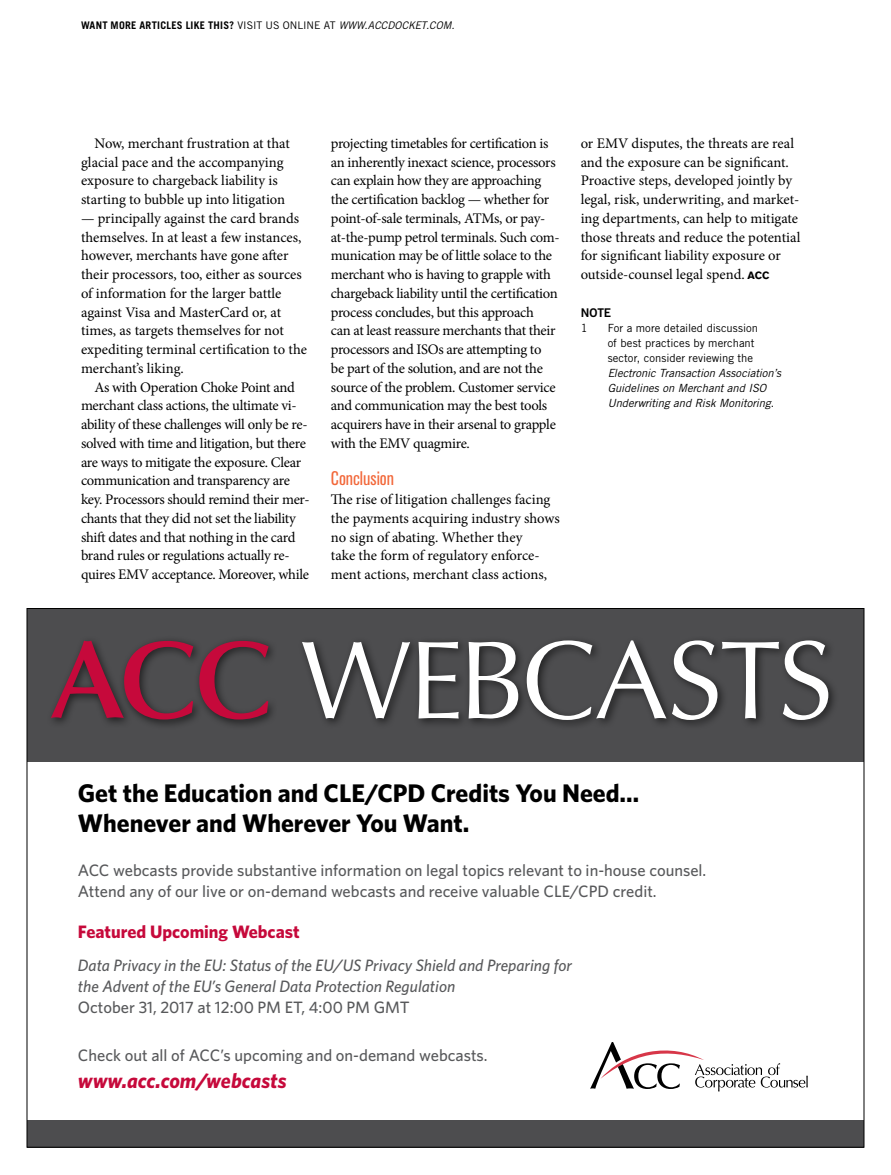
<style>
.page{position:relative;width:891px;height:1175px;background:#fff}
.page>*{position:absolute;margin:0;border:0;box-sizing:border-box;transform-origin:0 0}
.t1{font:111px "Optima";letter-spacing:-.03em;color:#fff}
.t2{font:700 25.5px/30px "Whitney";color:#000}
.t3{font:italic 700 21px "Whitney";color:#c6093b}
.t4{font:condensed 19.5px "Akzidenz Grotesk BE";color:#f26739}
.t5{font:700 18px "Whitney";color:#c6093b}
.t6{font:500 16.5px/21px "Whitney";color:#58595b}
.t7{font:italic 500 16.5px/21px "Whitney";color:#58595b}
.t8{font:14.7px/18.8px "Minion Pro";letter-spacing:-.015em;color:#000}
.t9{font:12px "Trade Gothic Bold Two";color:#000}
.t10{font:italic 11.25px/15px "Trade Gothic";letter-spacing:-.005em;color:#000}
.t11{font:11.25px/15px "Trade Gothic";letter-spacing:.005em;color:#000}
.t12{font:700 10.5px "Trade Gothic";letter-spacing:.025em;color:#000}
.s1{font-weight:400}
.s2{font-weight:400;font-style:italic}
.s3{font-family:"Akzidenz Grotesk BE";font-weight:700;font-size:10.5px}
.s4{font-style:normal}
.s5{font-weight:600;color:#c6093b}
</style>
<div class="page">
<div style="left:27px;top:608px;width:837px;height:154px;background:#4d4d4f"></div>
<div style="left:27px;top:1120px;width:837px;height:27px;background:#4d4d4f"></div>
<div style="left:47px;top:635px;width:793px;height:95px;background:#000;opacity:.6"></div>
<svg style="left:590px;top:1042px;width:218px;height:49px"></svg>
<p class="t12" style="left:81px;top:18px;width:375px">WANT MORE ARTICLES LIKE THIS? <span class="s1">VISIT US ONLINE AT</span> <span class="s2">WWW.ACCDOCKET.COM.</span></p>
<p class="t8" style="left:81px;top:134px;width:210px;text-indent:13px">Now, merchant frustration at that glacial pace and the accompanying exposure to chargeback liability is starting to bubble up into litigation</p>
<p class="t8" style="left:81px;top:209px;width:227px">— principally against the card brands themselves. In at least a few instances, however, merchants have gone after their processors, too, either as sources of information for the larger battle against Visa and MasterCard or, at times, as targets themselves for not expediting terminal certification to the merchant’s liking.</p>
<p class="t8" style="left:81px;top:377px;width:230px;text-indent:13px">As with Operation Choke Point and merchant class actions, the ultimate vi&shy;ability of these challenges will only be re&shy;solved with time and litigation, but there are ways to mitigate the exposure. Clear communication and transparency are key. Processors should remind their mer&shy;chants that they did not set the liability shift dates and that nothing in the card brand rules or regulations actually re&shy;quires EMV acceptance. Moreover, while</p>
<p class="t8" style="left:331px;top:134px;width:231px">projecting timetables for certification is an inherently inexact science, processors can explain how they are approaching the certification backlog — whether for point-of-sale terminals, ATMs, or pay&shy;at-the-pump petrol terminals. Such com&shy;munication may be of little solace to the merchant who is having to grapple with chargeback liability until the certification process concludes, but this approach<br>can at least reassure merchants that their processors and ISOs are attempting to<br>be part of the solution, and are not the source of the problem. Customer service and communication may the best tools acquirers have in their arsenal to grapple with the EMV quagmire.</p>
<h3 class="t4" style="left:331px;top:468px;width:65px">Conclusion</h3>
<p class="t8" style="left:331px;top:490px;width:231px">The rise of litigation challenges facing the payments acquiring industry shows no sign of abating. Whether they<br>take the form of regulatory enforce&shy;ment actions, merchant class actions,</p>
<p class="t8" style="left:581px;top:134px;width:221px">or EMV disputes, the threats are real and the exposure can be significant.<br>Proactive steps, developed jointly by legal, risk, underwriting, and market&shy;ing departments, can help to mitigate those threats and reduce the potential for significant liability exposure or outside-counsel legal spend. <span class="s3">ACC</span></p>
<p class="t9" style="left:581px;top:305px;width:32px">NOTE</p>
<p class="t11" style="left:581px;top:320px;width:8px">1</p>
<p class="t11" style="left:608px;top:320px;width:152px">For a more detailed discussion of best practices by merchant sector, consider reviewing the</p>
<p class="t10" style="left:608px;top:365px;width:175px">Electronic Transaction Association’s<br>Guidelines on Merchant and ISO<br>Underwriting and Risk Monitoring<span class="s4">.</span></p>
<h1 class="t1" style="left:51px;top:616px;width:783px"><span class="s5">ACC</span> WEBCASTS</h1>
<h2 class="t2" style="left:78px;top:777px;width:563px">Get the Education and CLE/CPD Credits You Need…<br>Whenever and Wherever You Want.</h2>
<p class="t6" style="left:78px;top:859px;width:630px">ACC webcasts provide substantive information on legal topics relevant to in-house counsel.<br>Attend any of our live or on-demand webcasts and receive valuable CLE/CPD credit.</p>
<p class="t5" style="left:78px;top:920px;width:223px">Featured Upcoming Webcast</p>
<p class="t7" style="left:78px;top:954px;width:496px">Data Privacy in the EU: Status of the EU/US Privacy Shield and Preparing for the Advent of the EU’s General Data Protection Regulation</p>
<p class="t6" style="left:78px;top:996px;width:333px">October 31, 2017 at 12:00 PM ET, 4:00 PM GMT</p>
<p class="t6" style="left:78px;top:1044px;width:411px">Check out all of ACC’s upcoming and on-demand webcasts.</p>
<h3 class="t3" style="left:78px;top:1068px;width:210px">www.acc.com/webcasts</h3>
</div>
